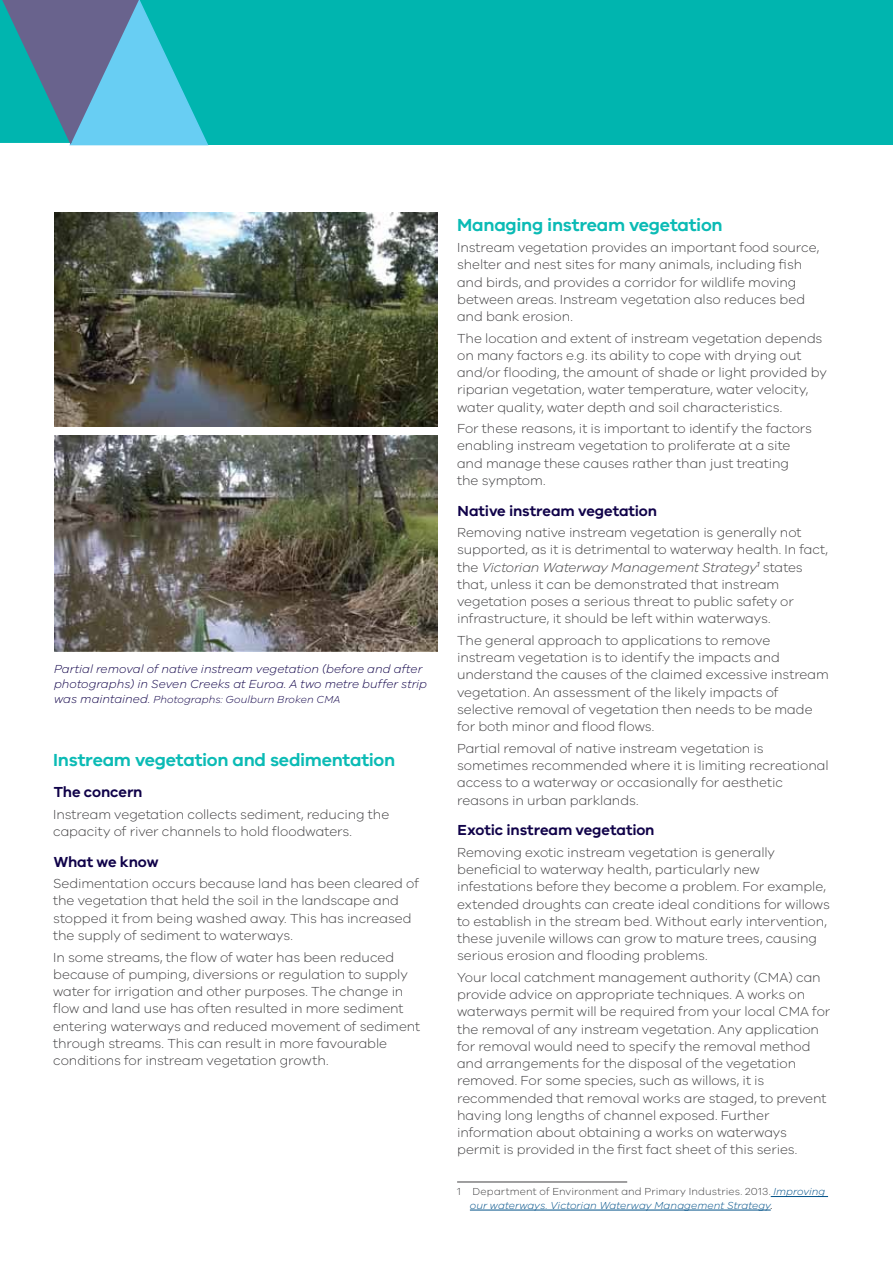
<style>
.page{position:relative;width:893px;height:1263px;background:#fff}
.page>*{position:absolute;margin:0;border:0;box-sizing:border-box;transform-origin:0 0}
.t1{font:600 18px "VIC";letter-spacing:-.015em;color:#0bbbb5}
.t2{font:600 15px "VIC";letter-spacing:-.01em;color:#100249}
.t3{font:300 13.5px/17.2px "VIC";letter-spacing:-.005em;color:#414042}
.t4{font:italic 300 12px/15px "VIC";letter-spacing:.005em;color:#100249}
.t5{font:italic 300 10.5px/13.5px "VIC";letter-spacing:.005em;color:#005189}
.t6{font:italic 300 10.5px "VIC";letter-spacing:.01em;color:#100249}
.s1{font-size:12px}
.s2{font-style:italic}
.s3{font-style:normal;color:#414042}
.s4{font-weight:400;color:#414042}
</style>
<div class="page">
<div style="left:140px;top:0;width:753px;height:145px;background:#00b5af"></div>
<svg style="left:0;top:0;width:209px;height:146px"></svg>
<hr style="left:457px;top:1182px;width:170px;height:1px;background:#414042">
<hr style="left:771px;top:1196px;width:57px;height:1px;background:#005189">
<hr style="left:470px;top:1210px;width:301px;height:1px;background:#005189">
<img style="left:55px;top:213px;width:382px;height:214px">
<img style="left:54px;top:436px;width:383px;height:215px">
<p class="t4" style="left:54px;top:661px;width:375px">Partial removal of native instream vegetation (before and after photographs) in Seven Creeks at Euroa. A two metre buffer strip</p>
<p class="t6" style="left:54px;top:693px;width:288px"><span class="s1">was maintained.</span> Photographs: Goulburn Broken CMA</p>
<h1 class="t1" style="left:53px;top:749px;width:343px">Instream vegetation and sedimentation</h1>
<p class="t2" style="left:54px;top:783px;width:90px">The concern</p>
<p class="t3" style="left:53px;top:805px;width:338px">Instream vegetation collects sediment, reducing the capacity of river channels to hold floodwaters.</p>
<p class="t2" style="left:54px;top:852px;width:106px">What we know</p>
<p class="t3" style="left:53px;top:874px;width:367px">Sedimentation occurs because land has been cleared of the vegetation that held the soil in the landscape and stopped it from being washed away. This has increased the supply of sediment to waterways.</p>
<p class="t3" style="left:53px;top:948px;width:369px">In some streams, the flow of water has been reduced because of pumping, diversions or regulation to supply water for irrigation and other purposes. The change in flow and land use has often resulted in more sediment entering waterways and reduced movement of sediment through streams. This can result in more favourable conditions for instream vegetation growth.</p>
<h1 class="t1" style="left:457px;top:214px;width:267px">Managing instream vegetation</h1>
<p class="t3" style="left:457px;top:238px;width:364px">Instream vegetation provides an important food source, shelter and nest sites for many animals, including fish and birds, and provides a corridor for wildlife moving between areas. Instream vegetation also reduces bed and bank erosion.</p>
<p class="t3" style="left:457px;top:329px;width:371px">The location and extent of instream vegetation depends on many factors e.g. its ability to cope with drying out and/or flooding, the amount of shade or light provided by riparian vegetation, water temperature, water velocity, water quality, water depth and soil characteristics.</p>
<p class="t3" style="left:457px;top:420px;width:356px">For these reasons, it is important to identify the factors enabling instream vegetation to proliferate at a site and manage these causes rather than just treating the symptom.</p>
<p class="t2" style="left:458px;top:501px;width:201px">Native instream vegetation</p>
<p class="t3" style="left:457px;top:523px;width:373px">Removing native instream vegetation is generally not supported, as it is detrimental to waterway health. In fact, the <span class="s2">Victorian Waterway Management Strategy</span><sup>1</sup> states that, unless it can be demonstrated that instream vegetation poses a serious threat to public safety or infrastructure, it should be left within waterways.</p>
<p class="t3" style="left:457px;top:631px;width:373px">The general approach to applications to remove instream vegetation is to identify the impacts and understand the causes of the claimed excessive instream vegetation. An assessment of the likely impacts of selective removal of vegetation then needs to be made for both minor and flood flows.</p>
<p class="t3" style="left:457px;top:739px;width:373px">Partial removal of native instream vegetation is sometimes recommended where it is limiting recreational access to a waterway or occasionally for aesthetic reasons in urban parklands.</p>
<p class="t2" style="left:458px;top:821px;width:198px">Exotic instream vegetation</p>
<p class="t3" style="left:457px;top:843px;width:374px">Removing exotic instream vegetation is generally beneficial to waterway health, particularly new infestations before they become a problem. For example, extended droughts can create ideal conditions for willows to establish in the stream bed. Without early intervention, these juvenile willows can grow to mature trees, causing serious erosion and flooding problems.</p>
<p class="t3" style="left:457px;top:968px;width:375px">Your local catchment management authority (CMA) can provide advice on appropriate techniques. A works on waterways permit will be required from your local CMA for the removal of any instream vegetation. Any application for removal would need to specify the removal method and arrangements for the disposal of the vegetation removed. For some species, such as willows, it is recommended that removal works are staged, to prevent having long lengths of channel exposed. Further information about obtaining a works on waterways permit is provided in the first fact sheet of this series.</p>
<p class="t5" style="left:470px;top:1185px;width:357px;text-indent:-13px"><span class="s3">1 Department of Environment and Primary Industries. 2013.</span> Improving our waterways. Victorian Waterway Management Strategy<span class="s4">.</span></p>
</div>
